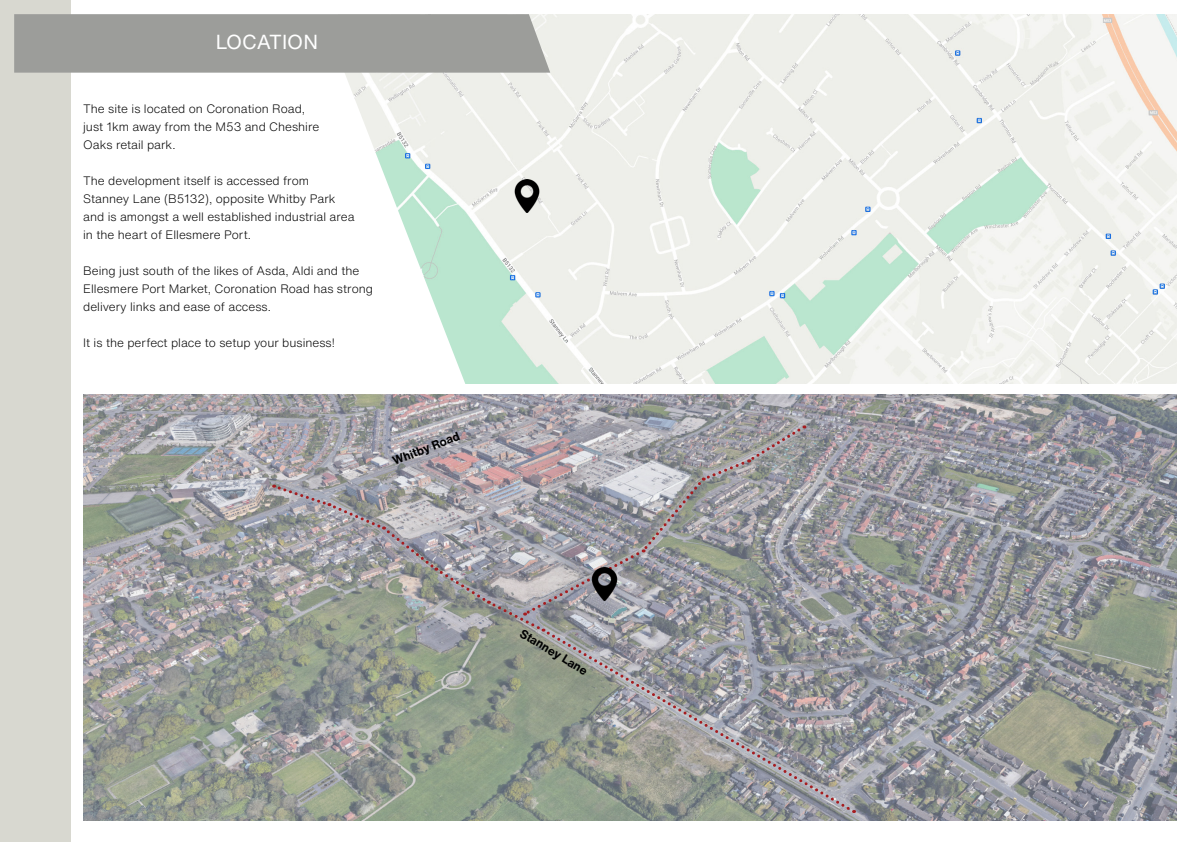
<style>
.page{position:relative;width:1191px;height:842px;background:#fff}
.page>*{position:absolute;margin:0;border:0;box-sizing:border-box;transform-origin:0 0}
.Sub_Heading_-_Black{font:20px "Helvetica Now Text";color:#fff}
.Sub_Heading_-_Black-2{font:300 12px/18px "Helvetica Now Text";color:#000}
.Sub_Heading_-_Black-3{font:700 12px "Helvetica Now Text";color:#000001}
</style>
<div class="page">
<img style="left:468px;top:14px;width:708px;height:369px">
<svg style="left:345px;top:73px;width:123px;height:311px"></svg>
<div style="left:0;top:0;width:71px;height:842px;background:#d8d8d0"></div>
<img style="left:83px;top:394px;width:1093px;height:427px">
<div style="left:14px;top:14px;width:536px;height:59px;background:#9c9d9a"></div>
<img style="left:510px;top:179px;width:33px;height:33px">
<svg style="left:544px;top:629px;width:311px;height:185px;background:#989a99"></svg>
<svg style="left:247px;top:425px;width:558px;height:208px;background:#a2a1a4"></svg>
<img style="left:588px;top:568px;width:33px;height:33px">
<p class="Sub_Heading_-_Black" style="left:216px;top:27px;width:104px">LOCATION</p>
<p class="Sub_Heading_-_Black-2" style="left:83px;top:99px;width:238px">The site is located on Coronation Road, just 1km away from the M53 and Cheshire<br>Oaks retail park.</p>
<p class="Sub_Heading_-_Black-2" style="left:83px;top:171px;width:273px">The development itself is accessed from Stanney Lane (B5132), opposite Whitby Park and is amongst a well established industrial area in the heart of Ellesmere Port.</p>
<p class="Sub_Heading_-_Black-2" style="left:83px;top:261px;width:291px">Being just south of the likes of Asda, Aldi and the<br>Ellesmere Port Market, Coronation Road has strong delivery links and ease of access.</p>
<p class="Sub_Heading_-_Black-2" style="left:83px;top:333px;width:253px">It is the perfect place to setup your business!</p>
<p class="Sub_Heading_-_Black-3" style="left:389px;top:453px;width:73px;rotate:-22deg">Whitby Road</p>
<p class="Sub_Heading_-_Black-3" style="left:526px;top:624px;width:78px;rotate:31deg">Stanney Lane</p>
</div>
